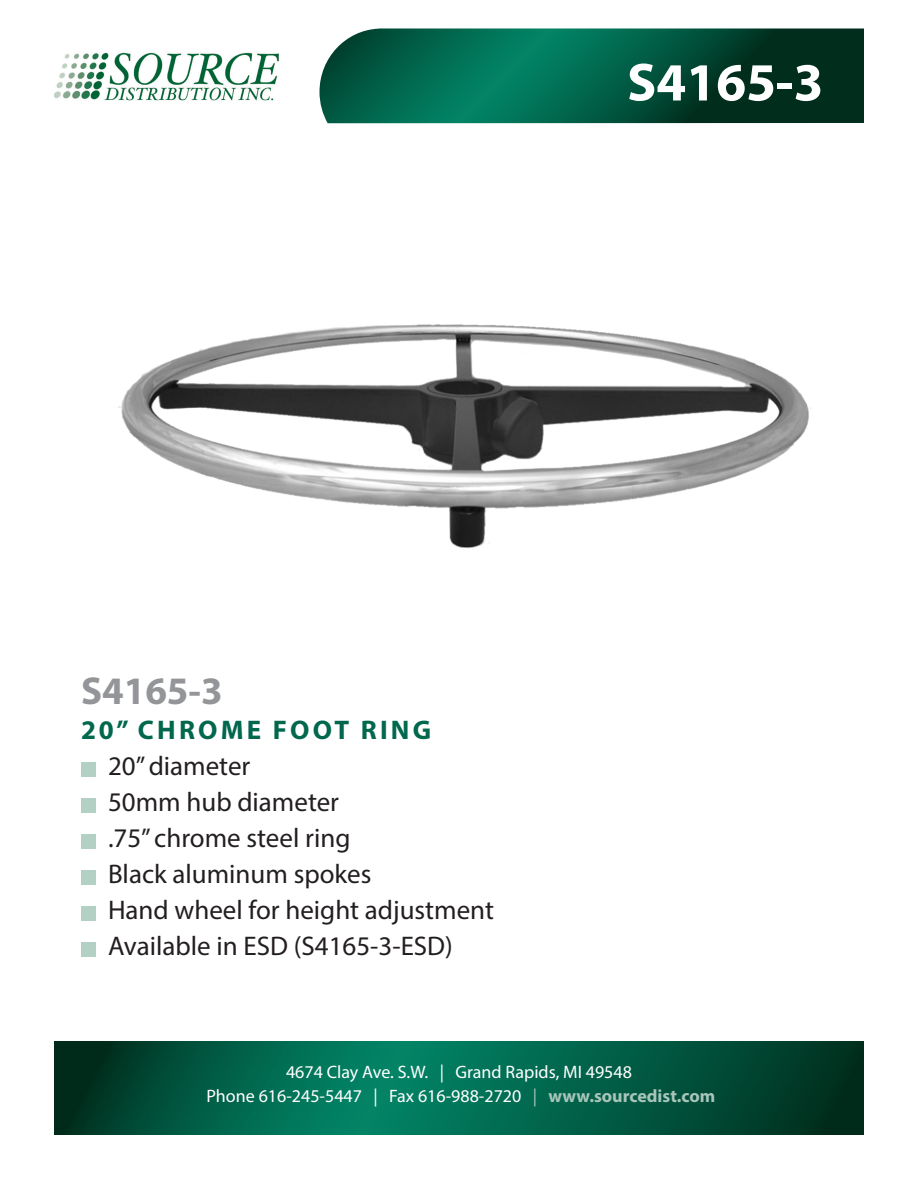
<style>
.page{position:relative;width:918px;height:1188px;background:#fff}
.page>*{position:absolute;margin:0;border:0;box-sizing:border-box;transform-origin:0 0}
.t1{font:700 54px "Myriad Pro";color:#fff}
.t2{font:700 39px "Myriad Pro";color:#939598}
.t3{font:27px "Myriad Pro";color:#231f20}
.t4{font:700 27px "Myriad Pro";letter-spacing:.12em;color:#01674d}
.t5{font:18px "Myriad Pro";color:#fff}
.s1{color:#a8c5ba}
.s2{font-weight:700;color:#a8c5ba}
</style>
<div class="page">
<svg style="left:54px;top:1042px;width:810px;height:93px;background:#005a42"></svg>
<svg style="left:320px;top:28px;width:544px;height:95px;background:#065943"></svg>
<img style="left:54px;top:52px;width:225px;height:49px">
<div style="left:81px;top:762px;width:14px;height:14px;background:#b2d0c4"></div>
<div style="left:81px;top:798px;width:14px;height:14px;background:#b2d0c4"></div>
<div style="left:81px;top:834px;width:14px;height:14px;background:#b2d0c4"></div>
<div style="left:81px;top:870px;width:14px;height:14px;background:#b2d0c4"></div>
<div style="left:81px;top:906px;width:14px;height:14px;background:#b2d0c4"></div>
<div style="left:81px;top:942px;width:14px;height:14px;background:#b2d0c4"></div>
<img style="left:117px;top:324px;width:694px;height:224px">
<p class="t1" style="left:627px;top:47px;width:198px">S4165-3</p>
<p class="t2" style="left:81px;top:666px;width:143px">S4165-3</p>
<p class="t4" style="left:81px;top:712px;width:352px">20” CHROME FOOT RING</p>
<p class="t3" style="left:108px;top:749px;width:144px">20” diameter</p>
<p class="t3" style="left:108px;top:785px;width:233px">50mm hub diameter</p>
<p class="t3" style="left:108px;top:821px;width:244px">.75” chrome steel ring</p>
<p class="t3" style="left:108px;top:857px;width:265px">Black aluminum spokes</p>
<p class="t3" style="left:108px;top:893px;width:388px">Hand wheel for height adjustment</p>
<p class="t3" style="left:108px;top:929px;width:346px">Available in ESD (S4165-3-ESD)</p>
<p class="t5" style="left:286px;top:1061px;width:347px">4674 Clay Ave. S.W. | Grand Rapids, MI 49548</p>
<p class="t5" style="left:206px;top:1085px;width:510px">Phone 616-245-5447 | Fax 616-988-2720 <span class="s1">|</span> <span class="s2">www.sourcedist.com</span></p>
</div>
